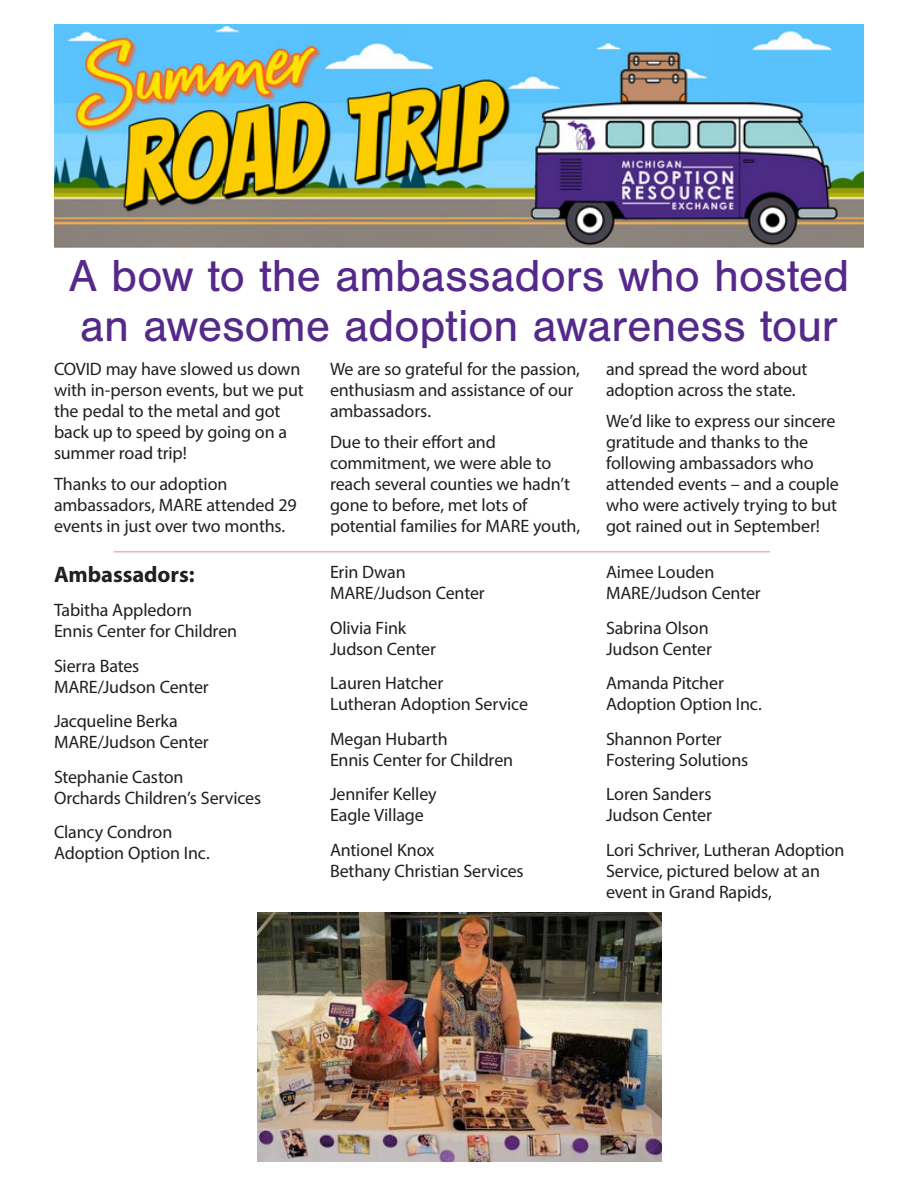
<style>
.page{position:relative;width:918px;height:1188px;background:#fff}
.page>*{position:absolute;margin:0;border:0;box-sizing:border-box;transform-origin:0 0}
.Paragraph_Style_1{font:46.5px/49.5px "Nimbus San";letter-spacing:-.005em;color:#542989}
.t1{font:700 22.5px "Myriad Pro";letter-spacing:-.005em;color:#231f20}
.t2{font:18px/21px "Myriad Pro";letter-spacing:-.01em;color:#231f20}
</style>
<div class="page">
<img style="left:54px;top:25px;width:810px;height:223px">
<img style="left:257px;top:913px;width:405px;height:249px">
<hr style="left:114px;top:551px;width:656px;height:1px;background:#cf91bf">
<p class="Paragraph_Style_1" style="left:69px;top:252px;width:782px">A bow to the ambassadors who hosted an awesome adoption awareness tour</p>
<p class="t2" style="left:54px;top:358px;width:251px">COVID may have slowed us down with in-person events, but we put the pedal to the metal and got back up to speed by going on a summer road trip!</p>
<p class="t2" style="left:54px;top:473px;width:244px">Thanks to our adoption ambassadors, MARE attended 29 events in just over two months.</p>
<p class="t1" style="left:54px;top:560px;width:142px">Ambassadors:</p>
<p class="t2" style="left:54px;top:599px;width:185px">Tabitha Appledorn<br>Ennis Center for Children</p>
<p class="t2" style="left:54px;top:655px;width:156px">Sierra Bates<br>MARE/Judson Center</p>
<p class="t2" style="left:54px;top:710px;width:156px">Jacqueline Berka<br>MARE/Judson Center</p>
<p class="t2" style="left:54px;top:766px;width:209px">Stephanie Caston<br>Orchards Children’s Services</p>
<p class="t2" style="left:54px;top:821px;width:157px">Clancy Condron<br>Adoption Option Inc.</p>
<p class="t2" style="left:330px;top:358px;width:251px">We are so grateful for the passion, enthusiasm and assistance of our ambassadors.</p>
<p class="t2" style="left:330px;top:431px;width:252px">Due to their effort and commitment, we were able to reach several counties we hadn’t gone to before, met lots of potential families for MARE youth,</p>
<p class="t2" style="left:330px;top:562px;width:156px">Erin Dwan<br>MARE/Judson Center</p>
<p class="t2" style="left:330px;top:617px;width:108px">Olivia Fink<br>Judson Center</p>
<p class="t2" style="left:330px;top:673px;width:200px">Lauren Hatcher<br>Lutheran Adoption Service</p>
<p class="t2" style="left:330px;top:728px;width:185px">Megan Hubarth<br>Ennis Center for Children</p>
<p class="t2" style="left:330px;top:784px;width:108px">Jennifer Kelley<br>Eagle Village</p>
<p class="t2" style="left:330px;top:839px;width:195px">Antionel Knox<br>Bethany Christian Services</p>
<p class="t2" style="left:606px;top:358px;width:203px">and spread the word about adoption across the state.</p>
<p class="t2" style="left:606px;top:410px;width:234px">We’d like to express our sincere gratitude and thanks to the following ambassadors who attended events – and a couple who were actively trying to but got rained out in September!</p>
<p class="t2" style="left:606px;top:562px;width:156px">Aimee Louden<br>MARE/Judson Center</p>
<p class="t2" style="left:606px;top:617px;width:108px">Sabrina Olson<br>Judson Center</p>
<p class="t2" style="left:606px;top:673px;width:157px">Amanda Pitcher<br>Adoption Option Inc.</p>
<p class="t2" style="left:606px;top:728px;width:144px">Shannon Porter<br>Fostering Solutions</p>
<p class="t2" style="left:606px;top:784px;width:108px">Loren Sanders<br>Judson Center</p>
<p class="t2" style="left:606px;top:839px;width:240px">Lori Schriver, Lutheran Adoption<br>Service, pictured below at an event in Grand Rapids,</p>
</div>
